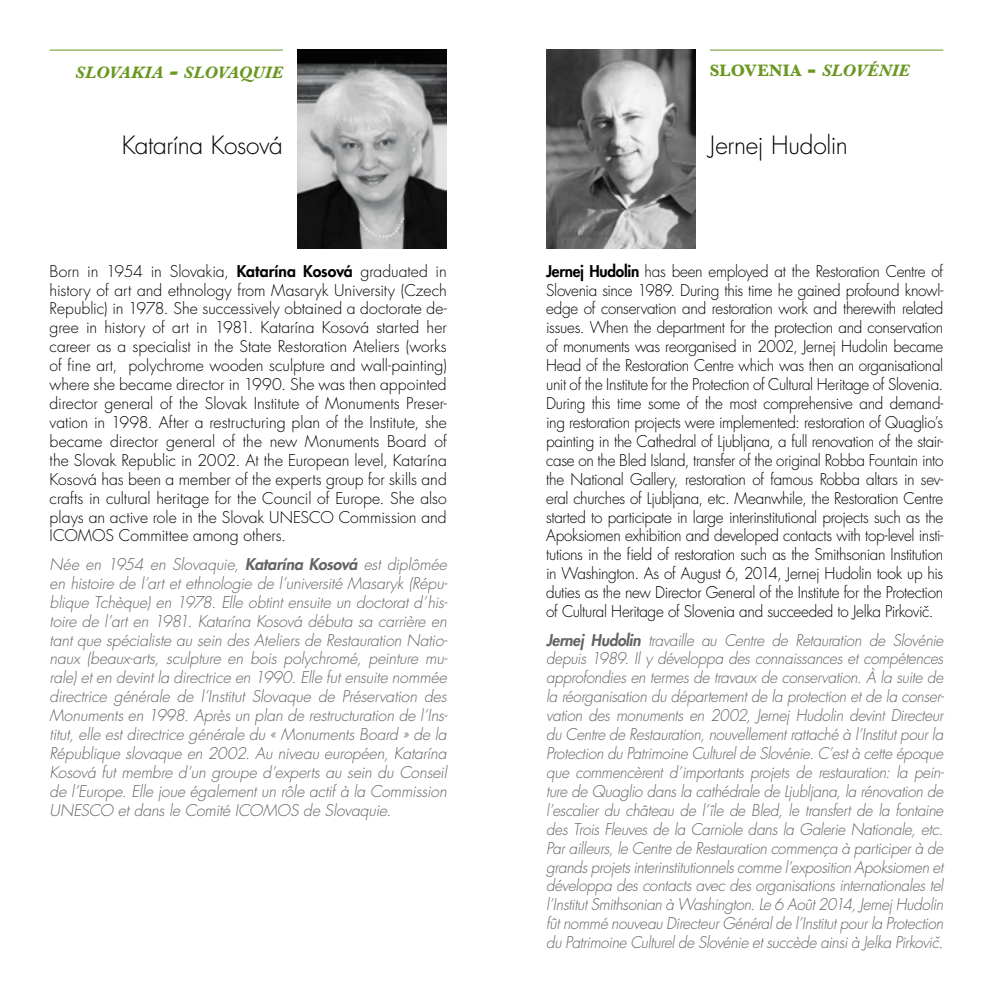
<style>
.page{position:relative;width:993px;height:993px;background:#fff}
.page>*{position:absolute;margin:0;border:0;box-sizing:border-box;transform-origin:0 0}
.t1{font:300 24.5px "Futura LT";letter-spacing:-.01em;color:#000}
.t2{font:italic 700 17.15px "Baskerville";letter-spacing:.005em;color:#6a971f}
.t3{font:700 17.15px "Baskerville";letter-spacing:.015em;color:#6a971f}
.t4{font:300 15.75px/18.9px "Futura LT";letter-spacing:-.015em;color:#000;text-align:justify}
.t5{font:italic 300 15.75px/18.9px "Futura LT";letter-spacing:-.015em;color:#646363;text-align:justify}
.s1{font-size:24.5px}
.s2{font-style:italic}
.s3{font-weight:800}
</style>
<div class="page">
<img style="left:298px;top:50px;width:148px;height:198px">
<hr style="left:50px;top:50px;width:233px;height:1px;background:#6a971f">
<img style="left:546px;top:50px;width:148px;height:198px">
<hr style="left:709px;top:50px;width:234px;height:1px;background:#6a971f">
<p class="t2" style="left:76px;top:66px;width:209px">SLOVAKIA <span class="s1">-</span> SLOVAQUIE</p>
<p class="t3" style="left:709px;top:60px;width:201px">SLOVENIA <span class="s1">-</span> <span class="s2">SLOVÉNIE</span></p>
<h1 class="t1" style="left:122px;top:130px;width:163px">Katarína Kosová</h1>
<h1 class="t1" style="left:709px;top:130px;width:139px">Jernej Hudolin</h1>
<p class="t4" style="left:50px;top:262px;width:398px">Born in 1954 in Slovakia, <span class="s3">Katarína Kosová</span> graduated in history of art and ethnology from Masaryk University (Czech Republic) in 1978. She successively obtained a doctorate de&shy;gree in history of art in 1981. Katarína Kosová started her career as a specialist in the State Restoration Ateliers (works of fine art, polychrome wooden sculpture and wall-painting) where she became director in 1990. She was then appointed director general of the Slovak Institute of Monuments Preser&shy;vation in 1998. After a restructuring plan of the Institute, she became director general of the new Monuments Board of the Slovak Republic in 2002. At the European level, Katarína Kosová has been a member of the experts group for skills and crafts in cultural heritage for the Council of Europe. She also plays an active role in the Slovak UNESCO Commission and ICOMOS Committee among others.</p>
<p class="t5" style="left:50px;top:555px;width:399px">Née en 1954 en Slovaquie, <span class="s3">Katarína Kosová</span> est diplômée en histoire de l’art et ethnologie de l’université Masaryk (Répu&shy;blique Tchèque) en 1978. Elle obtint ensuite un doctorat d’his&shy;toire de l’art en 1981. Katarína Kosová débuta sa carrière en tant que spécialiste au sein des Ateliers de Restauration Natio&shy;naux (beaux-arts, sculpture en bois polychromé, peinture mu&shy;rale) et en devint la directrice en 1990. Elle fut ensuite nommée directrice générale de l’Institut Slovaque de Préservation des Monuments en 1998. Après un plan de restructuration de l’Ins&shy;titut, elle est directrice générale du « Monuments Board » de la République slovaque en 2002. Au niveau européen, Katarína Kosová fut membre d’un groupe d’experts au sein du Conseil de l’Europe. Elle joue également un rôle actif à la Commission UNESCO et dans le Comité ICOMOS de Slovaquie.</p>
<p class="t4" style="left:546px;top:262px;width:398px"><span class="s3">Jernej Hudolin</span> has been employed at the Restoration Centre of Slovenia since 1989. During this time he gained profound knowl&shy;edge of conservation and restoration work and therewith related issues. When the department for the protection and conservation of monuments was reorganised in 2002, Jernej Hudolin became Head of the Restoration Centre which was then an organisational unit of the Institute for the Protection of Cultural Heritage of Slovenia.<br>During this time some of the most comprehensive and demand&shy;ing restoration projects were implemented: restoration of Quaglio’s painting in the Cathedral of Ljubljana, a full renovation of the stair&shy;case on the Bled Island, transfer of the original Robba Fountain into the National Gallery, restoration of famous Robba altars in sev&shy;eral churches of Ljubljana, etc. Meanwhile, the Restoration Centre started to participate in large interinstitutional projects such as the Apoksiomen exhibition and developed contacts with top-level insti&shy;tutions in the field of restoration such as the Smithsonian Institution in Washington. As of August 6, 2014, Jernej Hudolin took up his duties as the new Director General of the Institute for the Protection of Cultural Heritage of Slovenia and succeeded to Jelka Pirkovic.</p>
<p class="t5" style="left:546px;top:630px;width:399px"><span class="s3">Jernej Hudolin</span> travaille au Centre de Retauration de Slovénie depuis 1989. Il y développa des connaissances et compétences approfondies en termes de travaux de conservation. À la suite de la réorganisation du département de la protection et de la conser&shy;vation des monuments en 2002, Jernej Hudolin devint Directeur du Centre de Restauration, nouvellement rattaché à l’Institut pour la Protection du Patrimoine Culturel de Slovénie. C’est à cette époque que commencèrent d’importants projets de restauration: la pein&shy;ture de Quaglio dans la cathédrale de Ljubljana, la rénovation de l’escalier du château de l’île de Bled, le transfert de la fontaine des Trois Fleuves de la Carniole dans la Galerie Nationale, etc.<br>Par ailleurs, le Centre de Restauration commença à participer à de grands projets interinstitutionnels comme l’exposition Apoksiomen et développa des contacts avec des organisations internationales tel l’Institut Smithsonian à Washington. Le 6 Août 2014, Jernej Hudolin fût nommé nouveau Directeur Général de l’Institut pour la Protection du Patrimoine Culturel de Slovénie et succède ainsi à Jelka Pirkovic.</p>
</div>
